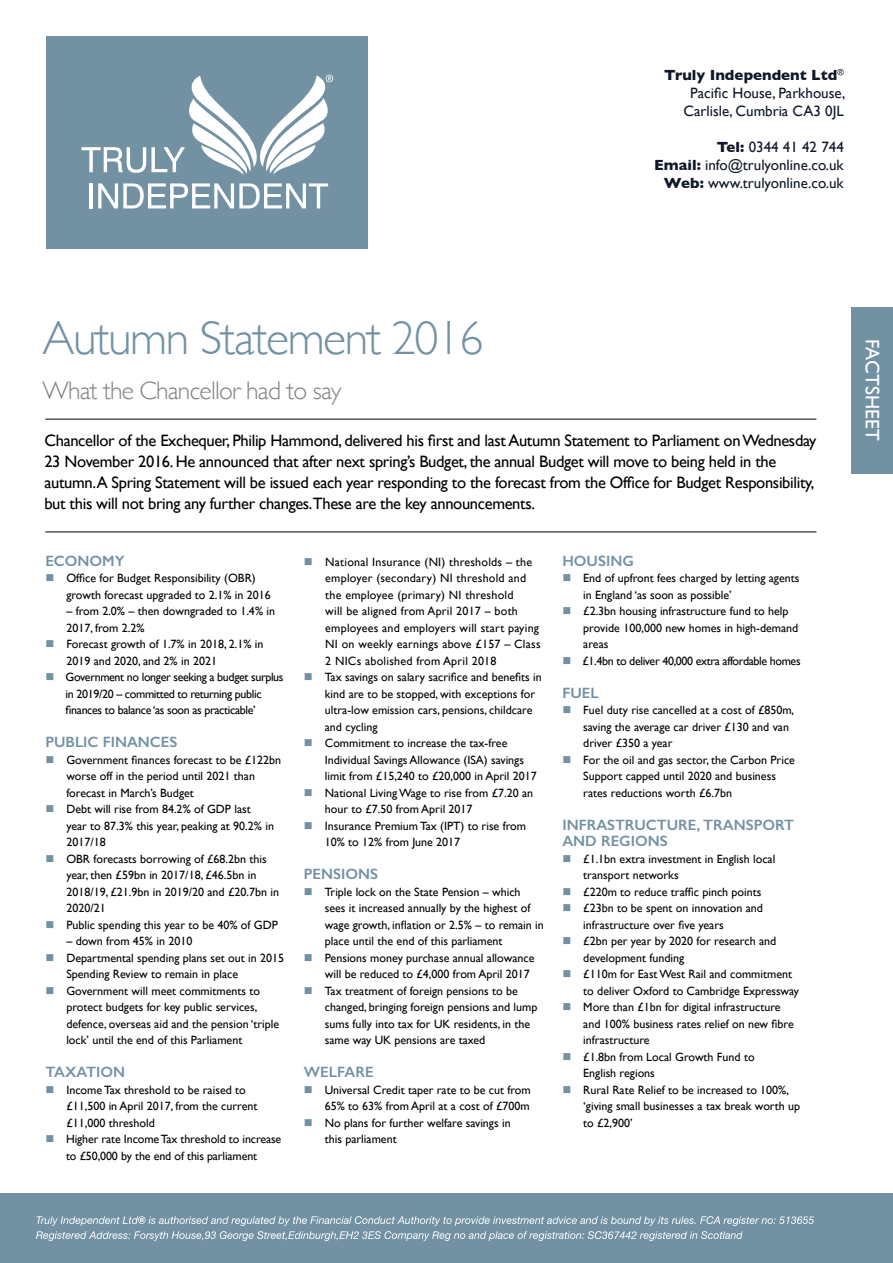
<style>
.page{position:relative;width:893px;height:1263px;background:#fff}
.page>*{position:absolute;margin:0;border:0;box-sizing:border-box;transform-origin:0 0}
.t1{font:300 48px "Gill Sans";letter-spacing:-.03em;color:#7292a4}
.t2{font:300 25.5px "Gill Sans";letter-spacing:-.03em;color:#808285}
.t3{font:19.5px "Gill Sans";letter-spacing:.01em;color:#fff}
.t4{font:16.5px/21px "Gill Sans";letter-spacing:-.02em;color:#000}
.t5{font:15px/18px "Gill Sans";color:#0f1828;text-align:right}
.t6{font:600 15px/16.5px "Gill Sans";color:#7292a4}
.t7{font:12px/16.5px "Gill Sans";color:#000}
.t8{font:12px/16.5px "Gill Sans";letter-spacing:.02em;color:#000}
.t9{font:12px/16.5px "Gill Sans";letter-spacing:-.03em;color:#000}
.s1{font-weight:700}
.s2{color:#7292a4}
</style>
<div class="page">
<hr style="left:45px;top:531px;width:771px;height:1px;background:#000">
<hr style="left:45px;top:419px;width:771px;height:1px;background:#000">
<div style="left:851px;top:307px;width:42px;height:166px;background:#7292a4"></div>
<div style="left:1px;top:1193px;width:892px;height:70px;background:#7292a4"></div>
<svg style="left:36px;top:1216px;width:778px;height:25px"></svg>
<div style="left:46px;top:36px;width:322px;height:212px;background:#7292a4"></div>
<hr style="left:89px;top:183px;width:4px;height:25px;background:#fff">
<svg style="left:98px;top:183px;width:230px;height:25px"></svg>
<svg style="left:81px;top:75px;width:253px;height:100px"></svg>
<p class="t5" style="left:664px;top:66px;width:183px"><span class="s1">Truly Independent Ltd</span><sup>®<br></sup>Pacific House, Parkhouse,<br>Carlisle, Cumbria CA3 0JL</p>
<p class="t5" style="left:654px;top:138px;width:191px"><span class="s1">Tel:</span> 0344 41 42 744<br><span class="s1">Email:</span> info@trulyonline.co.uk<br><span class="s1">Web:</span> www.trulyonline.co.uk</p>
<h1 class="t1" style="left:43px;top:311px;width:442px">Autumn Statement 2016</h1>
<h2 class="t2" style="left:43px;top:376px;width:301px">What the Chancellor had to say</h2>
<p class="t4" style="left:44px;top:429px;width:773px">Chancellor of the Exchequer, Philip Hammond, delivered his first and last Autumn Statement to Parliament on Wednesday 23 November 2016. He announced that after next spring’s Budget, the annual Budget will move to being held in the autumn.A Spring Statement will be issued each year responding to the forecast from the Office for Budget Responsibility, but this will not bring any further changes.These are the key announcements.</p>
<p class="t6" style="left:45px;top:552px;width:81px">ECONOMY</p>
<p class="t7" style="left:66px;top:570px;width:206px;text-indent:-21px"><span class="s2">■</span> Office for Budget Responsibility (OBR) growth forecast upgraded to 2.1% in 2016</p>
<p class="t7" style="left:66px;top:603px;width:210px">– from 2.0% – then downgraded to 1.4% in<br>2017, from 2.2%</p>
<p class="t7" style="left:66px;top:636px;width:199px;text-indent:-21px"><span class="s2">■</span> Forecast growth of 1.7% in 2018, 2.1% in<br>2019 and 2020, and 2% in 2021</p>
<p class="t9" style="left:66px;top:669px;width:219px;text-indent:-20px"><span class="s2">■</span> Government no longer seeking a budget surplus in 2019/20 – committed to returning public finances to balance ‘as soon as practicable’</p>
<p class="t6" style="left:45px;top:734px;width:133px">PUBLIC FINANCES</p>
<p class="t7" style="left:66px;top:751px;width:216px;text-indent:-21px"><span class="s2">■</span> Government finances forecast to be £122bn worse off in the period until 2021 than forecast in March’s Budget</p>
<p class="t7" style="left:66px;top:801px;width:209px;text-indent:-21px"><span class="s2">■</span> Debt will rise from 84.2% of GDP last year to 87.3% this year, peaking at 90.2% in<br>2017/18</p>
<p class="t7" style="left:66px;top:850px;width:214px;text-indent:-21px"><span class="s2">■</span> OBR forecasts borrowing of £68.2bn this year, then £59bn in 2017/18, £46.5bn in<br>2018/19, £21.9bn in 2019/20 and £20.7bn in<br>2020/21</p>
<p class="t7" style="left:45px;top:916px;width:234px"><span class="s2">■</span> Public spending this year to be 40% of GDP</p>
<p class="t7" style="left:66px;top:933px;width:127px">– down from 45% in 2010</p>
<p class="t7" style="left:66px;top:949px;width:219px;text-indent:-21px"><span class="s2">■</span> Departmental spending plans set out in 2015<br>Spending Review to remain in place</p>
<p class="t7" style="left:66px;top:982px;width:214px;text-indent:-21px"><span class="s2">■</span> Government will meet commitments to protect budgets for key public services, defence, overseas aid and the pension ‘triple lock’ until the end of this Parliament</p>
<p class="t6" style="left:45px;top:1064px;width:81px">TAXATION</p>
<p class="t7" style="left:66px;top:1081px;width:193px;text-indent:-21px"><span class="s2">■</span> Income Tax threshold to be raised to £11,500 in April 2017, from the current £11,000 threshold</p>
<p class="t7" style="left:45px;top:1131px;width:237px;text-align:center"><span class="s2">■</span> Higher rate Income Tax threshold to increase to £50,000 by the end of this parliament</p>
<p class="t8" style="left:325px;top:553px;width:217px;text-indent:-21px"><span class="s2">■</span> National Insurance (NI) thresholds – the employer (secondary) NI threshold and the employee (primary) NI threshold<br>will be aligned from April 2017 – both employees and employers will start paying NI on weekly earnings above £157 – Class 2 NICs abolished from April 2018</p>
<p class="t7" style="left:325px;top:669px;width:219px;text-indent:-21px"><span class="s2">■</span> Tax savings on salary sacrifice and benefits in kind are to be stopped, with exceptions for ultra-low emission cars, pensions, childcare and cycling</p>
<p class="t7" style="left:325px;top:735px;width:213px;text-indent:-21px"><span class="s2">■</span> Commitment to increase the tax-free<br>Individual Savings Allowance (ISA) savings limit from £15,240 to £20,000 in April 2017</p>
<p class="t7" style="left:325px;top:784px;width:210px;text-indent:-21px"><span class="s2">■</span> National Living Wage to rise from £7.20 an hour to £7.50 from April 2017</p>
<p class="t7" style="left:325px;top:817px;width:203px;text-indent:-21px"><span class="s2">■</span> Insurance Premium Tax (IPT) to rise from<br>10% to 12% from June 2017</p>
<p class="t6" style="left:304px;top:866px;width:76px">PENSIONS</p>
<p class="t7" style="left:325px;top:883px;width:221px;text-indent:-21px"><span class="s2">■</span> Triple lock on the State Pension – which sees it increased annually by the highest of wage growth, inflation or 2.5% – to remain in place until the end of this parliament</p>
<p class="t7" style="left:325px;top:949px;width:211px;text-indent:-21px"><span class="s2">■</span> Pensions money purchase annual allowance will be reduced to £4,000 from April 2017</p>
<p class="t7" style="left:325px;top:982px;width:214px;text-indent:-21px"><span class="s2">■</span> Tax treatment of foreign pensions to be changed, bringing foreign pensions and lump sums fully into tax for UK residents, in the same way UK pensions are taxed</p>
<p class="t6" style="left:304px;top:1064px;width:71px">WELFARE</p>
<p class="t7" style="left:304px;top:1081px;width:228px;text-align:right"><span class="s2">■</span> Universal Credit taper rate to be cut from<br>65% to 63% from April at a cost of £700m</p>
<p class="t7" style="left:325px;top:1114px;width:187px;text-indent:-21px"><span class="s2">■</span> No plans for further welfare savings in this parliament</p>
<p class="t6" style="left:562px;top:552px;width:73px">HOUSING</p>
<p class="t7" style="left:583px;top:570px;width:218px;text-indent:-21px"><span class="s2">■</span> End of upfront fees charged by letting agents in England ‘as soon as possible’</p>
<p class="t7" style="left:583px;top:603px;width:217px;text-indent:-21px"><span class="s2">■</span> £2.3bn housing infrastructure fund to help provide 100,000 new homes in high-demand areas</p>
<p class="t9" style="left:562px;top:652px;width:240px"><span class="s2">■</span> £1.4bn to deliver 40,000 extra affordable homes</p>
<p class="t6" style="left:562px;top:684px;width:38px">FUEL</p>
<p class="t7" style="left:583px;top:702px;width:212px;text-indent:-21px"><span class="s2">■</span> Fuel duty rise cancelled at a cost of £850m, saving the average car driver £130 and van driver £350 a year</p>
<p class="t7" style="left:583px;top:751px;width:213px;text-indent:-21px"><span class="s2">■</span> For the oil and gas sector, the Carbon Price<br>Support capped until 2020 and business rates reductions worth £6.7bn</p>
<p class="t6" style="left:562px;top:816px;width:233px">INFRASTRUCTURE, TRANSPORT<br>AND REGIONS</p>
<p class="t7" style="left:583px;top:850px;width:194px;text-indent:-21px"><span class="s2">■</span> £1.1bn extra investment in English local transport networks</p>
<p class="t7" style="left:562px;top:883px;width:201px"><span class="s2">■</span> £220m to reduce traffic pinch points</p>
<p class="t7" style="left:583px;top:900px;width:181px;text-indent:-21px"><span class="s2">■</span> £23bn to be spent on innovation and infrastructure over five years</p>
<p class="t7" style="left:583px;top:933px;width:194px;text-indent:-21px"><span class="s2">■</span> £2bn per year by 2020 for research and development funding</p>
<p class="t7" style="left:583px;top:966px;width:217px;text-indent:-21px"><span class="s2">■</span> £110m for East West Rail and commitment to deliver Oxford to Cambridge Expressway</p>
<p class="t7" style="left:583px;top:999px;width:212px;text-indent:-21px"><span class="s2">■</span> More than £1bn for digital infrastructure and 100% business rates relief on new fibre infrastructure</p>
<p class="t7" style="left:583px;top:1048px;width:173px;text-indent:-21px"><span class="s2">■</span> £1.8bn from Local Growth Fund to<br>English regions</p>
<p class="t7" style="left:583px;top:1081px;width:218px;text-indent:-21px"><span class="s2">■</span> Rural Rate Relief to be increased to 100%, ‘giving small businesses a tax break worth up to £2,900’</p>
<h3 class="t3" style="left:884px;top:339px;width:104px;rotate:90deg">FACTSHEET</h3>
</div>
